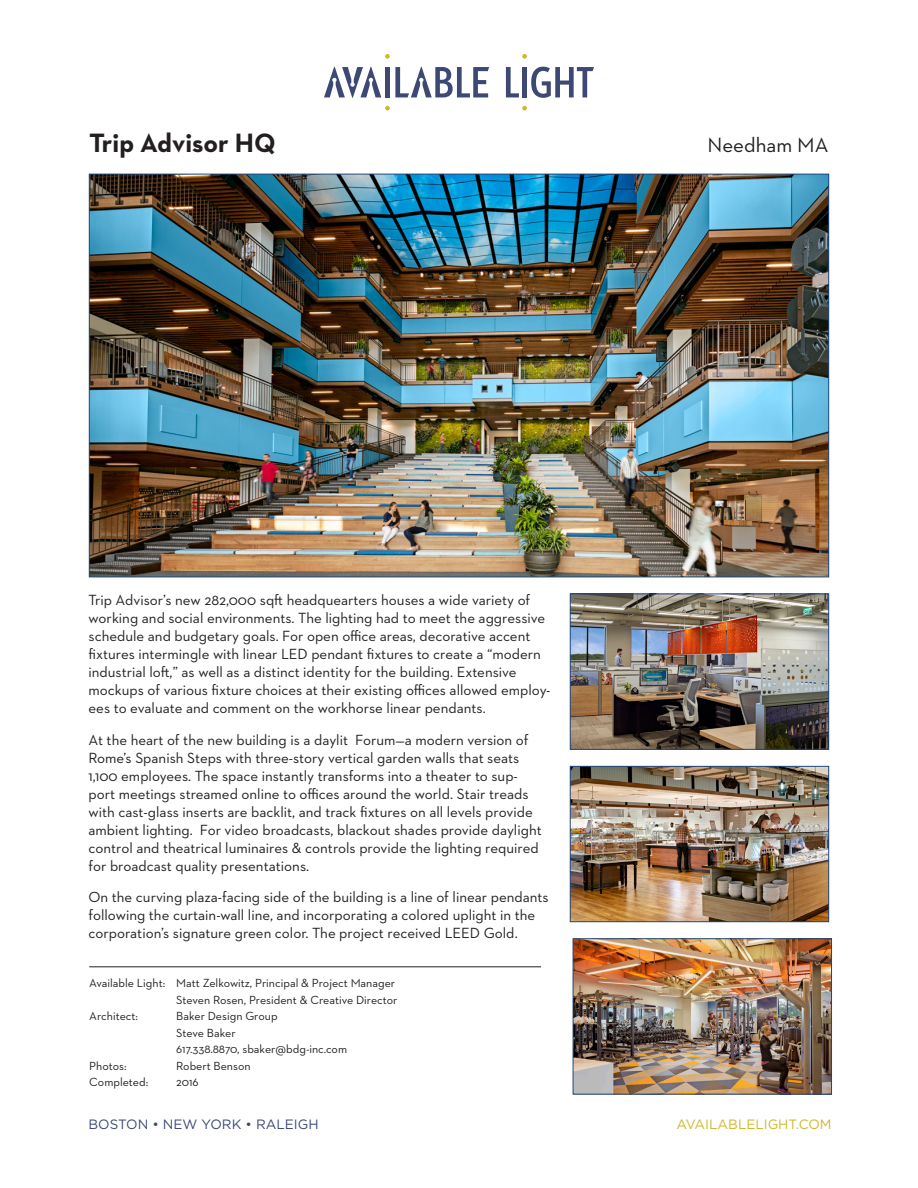
<style>
.page{position:relative;width:918px;height:1188px;background:#fff}
.page>*{position:absolute;margin:0;border:0;box-sizing:border-box;transform-origin:0 0}
.Case_Study__Title{font:700 27px "Neutraface 2 Text";color:#231f20}
.Case_Study__Title-2{font:21px "Neutraface 2 Text";color:#231f20}
.t1{font:15px/18px "Neutraface 2 Text";color:#231f20}
.t2{font:13.5px "Gotham HTF";color:#3d4974}
.t3{font:13.5px "Gotham HTF";color:#d0b82a}
.Case_Study__Project{font:12px/16.5px "Neutraface 2 Text";color:#231f20}
</style>
<div class="page">
<div style="left:385px;top:67px;width:5px;height:30px;background:#3d4974"></div>
<svg style="left:506px;top:67px;width:13px;height:30px"></svg>
<div style="left:522px;top:67px;width:5px;height:30px;background:#3d4974"></div>
<svg style="left:531px;top:67px;width:63px;height:31px"></svg>
<svg style="left:395px;top:67px;width:94px;height:30px"></svg>
<svg style="left:324px;top:67px;width:57px;height:31px"></svg>
<svg style="left:385px;top:106px;width:5px;height:5px"></svg>
<svg style="left:385px;top:54px;width:5px;height:5px"></svg>
<svg style="left:522px;top:106px;width:5px;height:5px"></svg>
<svg style="left:522px;top:54px;width:5px;height:5px"></svg>
<hr style="left:89px;top:967px;width:452px;height:1px;background:#231f20">
<img style="left:572px;top:596px;width:255px;height:152px">
<div style="left:570px;top:594px;width:259px;height:156px;border:1px solid #20487b"></div>
<img style="left:572px;top:768px;width:255px;height:152px">
<div style="left:570px;top:766px;width:259px;height:156px;border:1px solid #20487b"></div>
<img style="left:91px;top:176px;width:736px;height:399px">
<img style="left:575px;top:941px;width:255px;height:151px">
<div style="left:573px;top:939px;width:259px;height:155px;border:1px solid #20487b"></div>
<p class="Case_Study__Title" style="left:89px;top:125px;width:188px">Trip Advisor HQ</p>
<p class="Case_Study__Title-2" style="left:708px;top:132px;width:122px">Needham MA</p>
<p class="t1" style="left:89px;top:591px;width:464px">Trip Advisor’s new 282,000 sqft headquearters houses a wide variety of working and social environments. The lighting had to meet the aggressive schedule and budgetary goals. For open office areas, decorative accent fixtures intermingle with linear LED pendant fixtures to create a “modern industrial loft,” as well as a distinct identity for the building. Extensive mockups of various fixture choices at their existing offices allowed employ&shy;ees to evaluate and comment on the workhorse linear pendants.</p>
<p class="t1" style="left:89px;top:731px;width:455px">At the heart of the new building is a daylit Forum—a modern version of Rome’s Spanish Steps with three-story vertical garden walls that seats 1,100 employees. The space instantly transforms into a theater to sup&shy;port meetings streamed online to offices around the world. Stair treads with cast-glass inserts are backlit, and track fixtures on all levels provide ambient lighting. For video broadcasts, blackout shades provide daylight control and theatrical luminaires &amp; controls provide the lighting required for broadcast quality presentations.</p>
<p class="t1" style="left:89px;top:888px;width:462px">On the curving plaza-facing side of the building is a line of linear pendants following the curtain-wall line, and incorporating a colored uplight in the corporation’s signature green color. The project received LEED Gold.</p>
<p class="Case_Study__Project" style="left:89px;top:975px;width:307px">Available Light: Matt Zelkowitz, Principal &amp; Project Manager</p>
<p class="Case_Study__Project" style="left:176px;top:991px;width:223px">Steven Rosen, President &amp; Creative Director</p>
<p class="Case_Study__Project" style="left:89px;top:1008px;width:50px">Architect:</p>
<p class="Case_Study__Project" style="left:176px;top:1008px;width:172px">Baker Design Group<br>Steve Baker<br>617.338.8870, sbaker@bdg-inc.com</p>
<p class="Case_Study__Project" style="left:89px;top:1057px;width:39px">Photos:</p>
<p class="Case_Study__Project" style="left:176px;top:1057px;width:76px">Robert Benson</p>
<p class="Case_Study__Project" style="left:89px;top:1074px;width:61px">Completed:</p>
<p class="Case_Study__Project" style="left:176px;top:1074px;width:24px">2016</p>
<p class="t2" style="left:89px;top:1117px;width:232px">BOSTON • NEW YORK • RALEIGH</p>
<p class="t3" style="left:677px;top:1117px;width:157px">AVAILABLELIGHT.COM</p>
</div>
